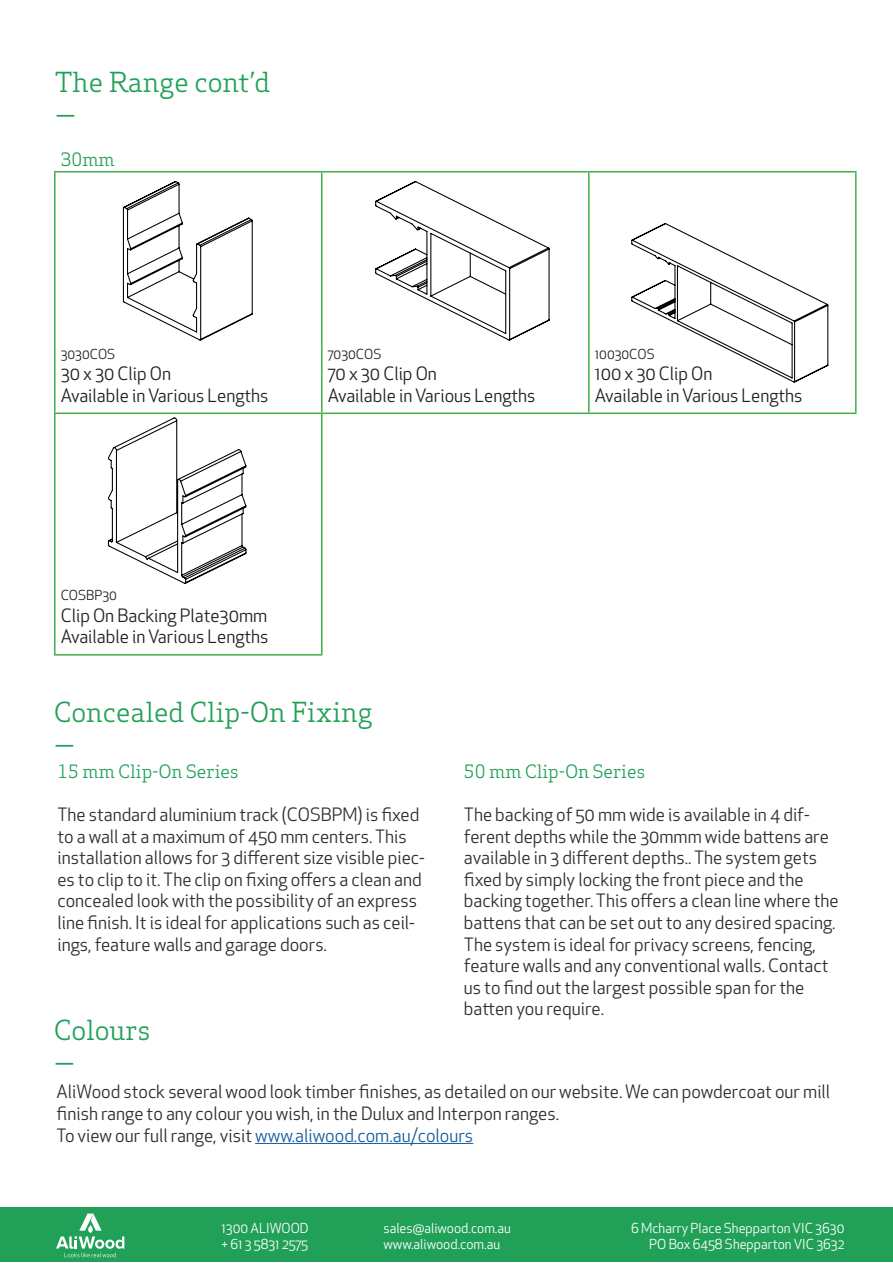
<style>
.page{position:relative;width:893px;height:1263px;background:#fff}
.page>*{position:absolute;margin:0;border:0;box-sizing:border-box;transform-origin:0 0}
.t1{font:27px "Apex Serif";color:#21a157}
.t2{font:18px/21.6px "Apex New";color:#332b2d}
.t3{font:18px "Apex New";color:#231f20}
.t4{font:18px "Apex New";color:#175d9e}
.t5{font:18px "Apex Serif";color:#21a157}
.t6{font:13.5px "Apex New";color:#fff}
.t7{font:13.5px "Apex New";color:#231f20}
.s1{color:#332b2d}
</style>
<div class="page">
<div style="left:0;top:1207px;width:893px;height:55px;background:#21a157"></div>
<svg style="left:56px;top:1213px;width:68px;height:44px"></svg>
<hr style="left:54px;top:173px;width:2px;height:240px;background:#40ae49">
<hr style="left:321px;top:173px;width:1px;height:240px;background:#40ae49">
<hr style="left:588px;top:173px;width:2px;height:240px;background:#40ae49">
<hr style="left:322px;top:413px;width:267px;height:1px;background:#40ae49">
<hr style="left:589px;top:413px;width:267px;height:1px;background:#40ae49">
<hr style="left:855px;top:173px;width:1px;height:240px;background:#40ae49">
<hr style="left:54px;top:413px;width:268px;height:1px;background:#40ae49">
<hr style="left:54px;top:414px;width:2px;height:240px;background:#40ae49">
<hr style="left:321px;top:414px;width:1px;height:240px;background:#40ae49">
<hr style="left:54px;top:654px;width:268px;height:2px;background:#40ae49">
<hr style="left:589px;top:171px;width:267px;height:2px;background:#40ae49">
<hr style="left:54px;top:171px;width:268px;height:2px;background:#40ae49">
<hr style="left:322px;top:171px;width:267px;height:2px;background:#40ae49">
<hr style="left:255px;top:1143px;width:218px;height:1px;background:#175d9e">
<svg style="left:122px;top:181px;width:131px;height:160px"></svg>
<svg style="left:375px;top:181px;width:175px;height:160px"></svg>
<svg style="left:107px;top:417px;width:140px;height:167px"></svg>
<svg style="left:631px;top:223px;width:198px;height:160px"></svg>
<p class="t1" style="left:55px;top:65px;width:217px">The Range cont’d</p>
<p class="t1" style="left:55px;top:97px;width:22px">—</p>
<p class="t5" style="left:61px;top:148px;width:55px">30mm</p>
<p class="t7" style="left:61px;top:345px;width:56px">3030COS</p>
<p class="t3" style="left:61px;top:362px;width:112px">30 x 30 Clip On</p>
<p class="t3" style="left:61px;top:384px;width:209px">Available in Various Lengths</p>
<p class="t7" style="left:328px;top:345px;width:55px">7030COS</p>
<p class="t3" style="left:328px;top:362px;width:111px">70 x 30 Clip On</p>
<p class="t3" style="left:328px;top:384px;width:209px">Available in Various Lengths</p>
<p class="t7" style="left:595px;top:345px;width:61px">10030COS</p>
<p class="t3" style="left:595px;top:362px;width:119px">100 x 30 Clip On</p>
<p class="t3" style="left:595px;top:384px;width:209px">Available in Various Lengths</p>
<p class="t7" style="left:61px;top:587px;width:58px">COSBP30</p>
<p class="t3" style="left:61px;top:604px;width:208px">Clip On Backing Plate30mm</p>
<p class="t3" style="left:61px;top:625px;width:209px">Available in Various Lengths</p>
<p class="t1" style="left:54px;top:695px;width:320px">Concealed Clip-On Fixing</p>
<p class="t1" style="left:54px;top:727px;width:22px">—</p>
<p class="t5" style="left:57px;top:759px;width:183px">15 mm Clip-On Series</p>
<p class="t2" style="left:57px;top:804px;width:369px">The standard aluminium track (COSBPM) is fixed to a wall at a maximum of 450 mm centers. This installation allows for 3 different size visible piec&shy;es to clip to it. The clip on fixing offers a clean and concealed look with the possibility of an express line finish. It is ideal for applications such as ceil&shy;ings, feature walls and garage doors.</p>
<p class="t1" style="left:54px;top:1013px;width:98px">Colours</p>
<p class="t1" style="left:54px;top:1045px;width:22px">—</p>
<p class="t5" style="left:464px;top:759px;width:183px">50 mm Clip-On Series</p>
<p class="t2" style="left:464px;top:804px;width:376px">The backing of 50 mm wide is available in 4 dif&shy;ferent depths while the 30mmm wide battens are available in 3 different depths.. The system gets fixed by simply locking the front piece and the backing together. This offers a clean line where the battens that can be set out to any desired spacing.<br>The system is ideal for privacy screens, fencing, feature walls and any conventional walls. Contact us to find out the largest possible span for the batten you require.</p>
<p class="t2" style="left:57px;top:1081px;width:775px">AliWood stock several wood look timber finishes, as detailed on our website. We can powdercoat our mill finish range to any colour you wish, in the Dulux and Interpon ranges.</p>
<p class="t4" style="left:57px;top:1124px;width:418px"><span class="s1">To view our full range, visit</span> www.aliwood.com.au/colours</p>
<p class="t6" style="left:221px;top:1219px;width:89px">1300 ALIWOOD</p>
<p class="t6" style="left:383px;top:1219px;width:129px">sales@aliwood.com.au</p>
<p class="t6" style="left:631px;top:1219px;width:215px">6 Mcharry Place Shepparton VIC 3630</p>
<p class="t6" style="left:221px;top:1235px;width:88px">+ 61 3 5831 2575</p>
<p class="t6" style="left:383px;top:1235px;width:118px">www.aliwood.com.au</p>
<p class="t6" style="left:649px;top:1235px;width:197px">PO Box 6458 Shepparton VIC 3632</p>
</div>
